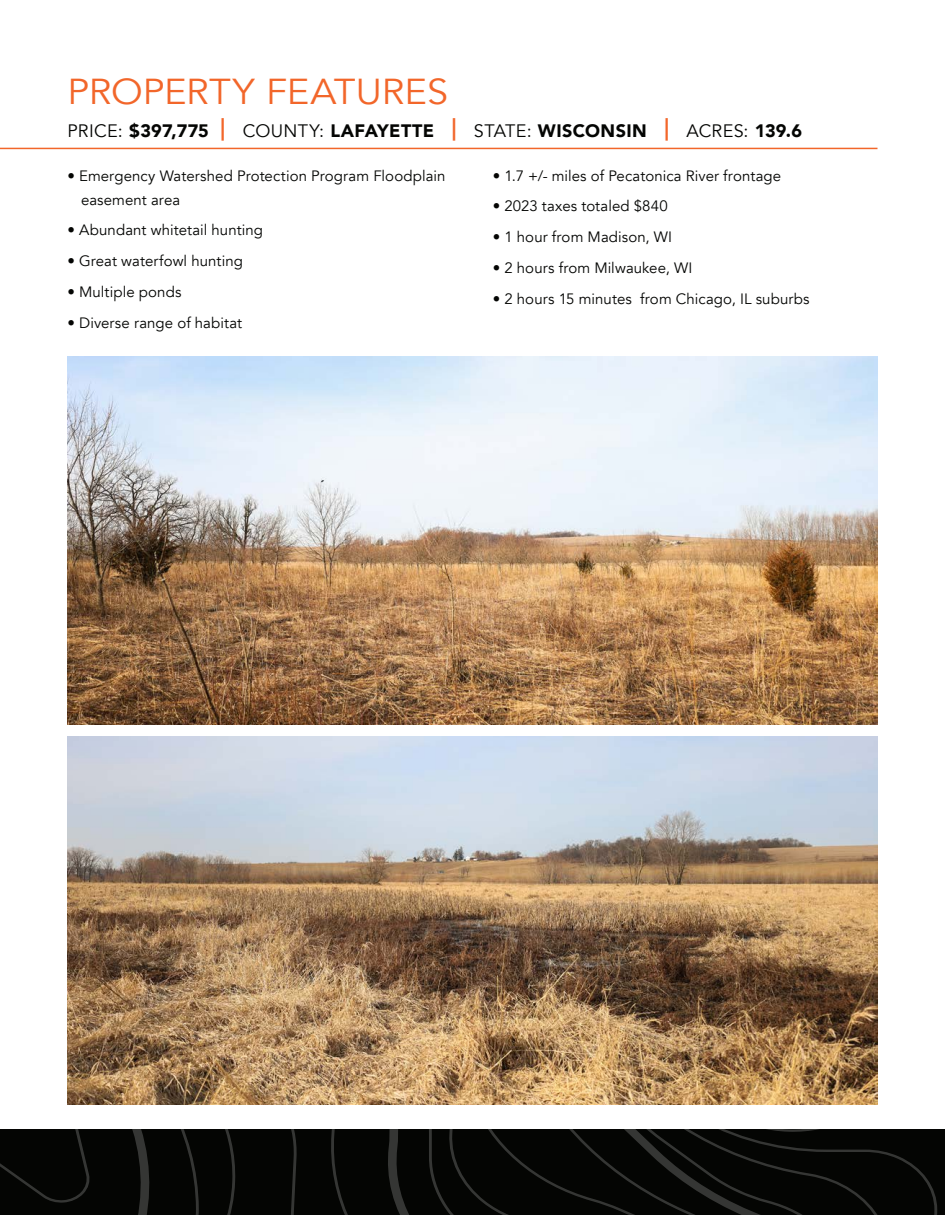
<style>
.page{position:relative;width:945px;height:1215px;background:#fff}
.page>*{position:absolute;margin:0;border:0;box-sizing:border-box;transform-origin:0 0}
.t1{font:36px "Avenir";color:#f2662a;scale:1.05 1}
.t2{font:900 18px "Avenir";letter-spacing:.02em;color:#040503}
.t3{font:15px/24px "Avenir";letter-spacing:.005em;color:#040503}
.s1{font-weight:400}
.s2{font-size:22.5px;color:#f2662a}
</style>
<div class="page">
<img style="left:68px;top:737px;width:810px;height:367px">
<hr style="left:0;top:148px;width:878px;height:1px;background:#f2662a">
<svg style="left:0;top:1129px;width:945px;height:86px;background:#080907"></svg>
<img style="left:68px;top:357px;width:810px;height:367px">
<p class="t1" style="left:68px;top:70px;width:364px">PROPERTY FEATURES</p>
<p class="t2" style="left:68px;top:115px;width:736px"><span class="s1">PRICE:</span> $397,775 <span class="s2">|</span> <span class="s1">COUNTY:</span> LAFAYETTE <span class="s2">|</span> <span class="s1">STATE:</span> WISCONSIN <span class="s2">|</span> <span class="s1">ACRES:</span> 139.6</p>
<p class="t3" style="left:81px;top:164px;width:366px;text-indent:-14px">• Emergency Watershed Protection Program Floodplain easement area</p>
<p class="t3" style="left:68px;top:218px;width:197px">• Abundant whitetail hunting</p>
<p class="t3" style="left:68px;top:249px;width:177px">• Great waterfowl hunting</p>
<p class="t3" style="left:68px;top:280px;width:115px">• Multiple ponds</p>
<p class="t3" style="left:68px;top:311px;width:176px">• Diverse range of habitat</p>
<p class="t3" style="left:493px;top:164px;width:290px">• 1.7 +/- miles of Pecatonica River frontage</p>
<p class="t3" style="left:493px;top:194px;width:176px">• 2023 taxes totaled $840</p>
<p class="t3" style="left:493px;top:225px;width:181px">• 1 hour from Madison, WI</p>
<p class="t3" style="left:493px;top:256px;width:201px">• 2 hours from Milwaukee, WI</p>
<p class="t3" style="left:493px;top:287px;width:318px">• 2 hours 15 minutes from Chicago, IL suburbs</p>
</div>
